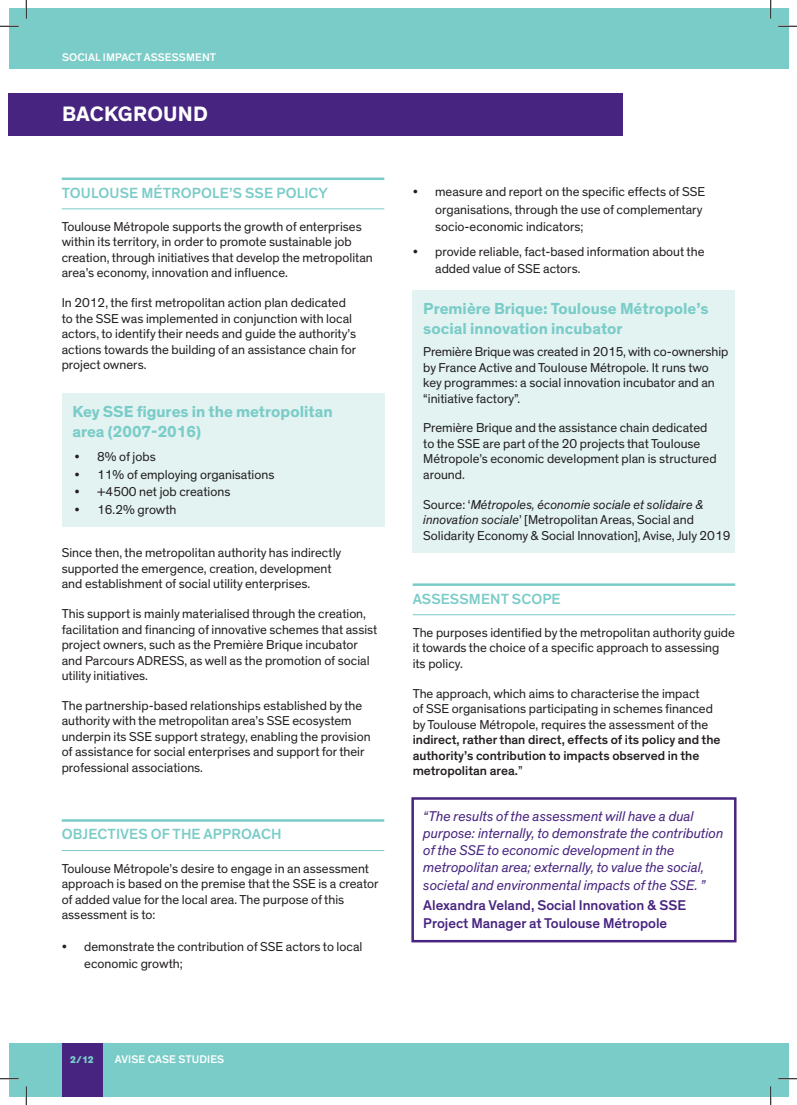
<style>
.page{position:relative;width:797px;height:1105px;background:#fff}
.page>*{position:absolute;margin:0;border:0;box-sizing:border-box;transform-origin:0 0}
.Titre1{font:700 21.25px "Theinhardt";letter-spacing:.01em;color:#fff}
.Titre_3{font:700 16.25px/19.5px "Theinhardt";color:#7accc8}
.Titre_2{font:500 15px "Theinhardt";letter-spacing:.01em;color:#7accc8}
.Citation{font:italic 14.38px/17.2px "Theinhardt";color:#472480}
.Citation_-_source{font:500 14.38px/17.2px "Theinhardt";color:#472480}
.t1{font:13.12px/15.5px "Theinhardt";color:#231f20}
.t2{font:500 11.25px "Theinhardt";letter-spacing:.01em;color:#fff}
.t3{font:800 10px "Theinhardt";color:#7accc8}
.s1{font-style:italic}
.s2{font-weight:500}
</style>
<div class="page">
<div style="left:9px;top:94px;width:613px;height:42px;background:#472480"></div>
<div style="left:9px;top:9px;width:779px;height:60px;background:#7accc8"></div>
<div style="left:9px;top:1043px;width:779px;height:53px;background:#7accc8"></div>
<div style="left:62px;top:1043px;width:40px;height:53px;background:#472480"></div>
<hr style="left:62px;top:178px;width:322px;height:2px;background:#7accc8">
<hr style="left:62px;top:208px;width:322px;height:1px;background:#7accc8">
<div style="left:62px;top:393px;width:322px;height:57px;background:#e2f3f2"></div>
<div style="left:62px;top:440px;width:322px;height:34px;background:#e2f3f2"></div>
<div style="left:62px;top:457px;width:322px;height:35px;background:#e2f3f2"></div>
<div style="left:62px;top:492px;width:322px;height:35px;background:#e2f3f2"></div>
<hr style="left:62px;top:819px;width:322px;height:3px;background:#7accc8">
<hr style="left:62px;top:850px;width:322px;height:1px;background:#7accc8">
<div style="left:412px;top:290px;width:323px;height:57px;background:#e2f3f2"></div>
<div style="left:412px;top:335px;width:323px;height:81px;background:#e2f3f2"></div>
<div style="left:412px;top:411px;width:323px;height:81px;background:#e2f3f2"></div>
<div style="left:412px;top:487px;width:323px;height:66px;background:#e2f3f2"></div>
<hr style="left:412px;top:583px;width:323px;height:3px;background:#7accc8">
<hr style="left:412px;top:614px;width:323px;height:1px;background:#7accc8">
<div style="left:411px;top:797px;width:325px;height:145px;border:2px solid #472480"></div>
<svg style="left:0;top:25px;width:19px;height:2px"></svg>
<svg style="left:778px;top:25px;width:19px;height:2px"></svg>
<svg style="left:0;top:1078px;width:19px;height:1px"></svg>
<svg style="left:778px;top:1078px;width:19px;height:1px"></svg>
<svg style="left:25px;top:0;width:2px;height:19px"></svg>
<svg style="left:25px;top:1086px;width:2px;height:19px"></svg>
<svg style="left:770px;top:0;width:1px;height:19px"></svg>
<svg style="left:770px;top:1086px;width:1px;height:19px"></svg>
<p class="t2" style="left:62px;top:50px;width:156px">SOCIAL IMPACT ASSESSMENT</p>
<p class="Titre1" style="left:62px;top:101px;width:147px">BACKGROUND</p>
<p class="Titre_2" style="left:62px;top:184px;width:267px">TOULOUSE MÉTROPOLE’S SSE POLICY</p>
<p class="t1" style="left:62px;top:219px;width:312px">Toulouse Métropole supports the growth of enterprises within its territory, in order to promote sustainable job creation, through initiatives that develop the metropolitan area’s economy, innovation and influence.</p>
<p class="t1" style="left:62px;top:295px;width:296px">In 2012, the first metropolitan action plan dedicated to the SSE was implemented in conjunction with local actors, to identify their needs and guide the authority’s actions towards the building of an assistance chain for project owners.</p>
<p class="Titre_3" style="left:72px;top:402px;width:262px">Key SSE figures in the metropolitan area (2007-2016)</p>
<p class="t1" style="left:75px;top:449px;width:83px">• 8% of jobs</p>
<p class="t1" style="left:75px;top:467px;width:201px">• 11% of employing organisations</p>
<p class="t1" style="left:75px;top:484px;width:157px">• +4500 net job creations</p>
<p class="t1" style="left:75px;top:502px;width:103px">• 16.2% growth</p>
<p class="t1" style="left:62px;top:546px;width:281px">Since then, the metropolitan authority has indirectly supported the emergence, creation, development and establishment of social utility enterprises.</p>
<p class="t1" style="left:62px;top:606px;width:317px">This support is mainly materialised through the creation, facilitation and financing of innovative schemes that assist project owners, such as the Première Brique incubator and Parcours ADRESS, as well as the promotion of social utility initiatives.</p>
<p class="t1" style="left:62px;top:698px;width:310px">The partnership-based relationships established by the authority with the metropolitan area’s SSE ecosystem underpin its SSE support strategy, enabling the provision of assistance for social enterprises and support for their professional associations.</p>
<p class="Titre_2" style="left:62px;top:825px;width:221px">OBJECTIVES OF THE APPROACH</p>
<p class="t1" style="left:62px;top:861px;width:318px">Toulouse Métropole’s desire to engage in an assessment approach is based on the premise that the SSE is a creator of added value for the local area. The purpose of this assessment is to:</p>
<p class="t1" style="left:84px;top:938px;width:280px;line-height:17.5px;text-indent:-22px">• demonstrate the contribution of SSE actors to local economic growth;</p>
<p class="t3" style="left:70px;top:1053px;width:25px">2/12</p>
<p class="t2" style="left:115px;top:1052px;width:111px">AVISE CASE STUDIES</p>
<p class="t1" style="left:435px;top:183px;width:271px;line-height:17.5px;text-indent:-22px">• measure and report on the specific effects of SSE organisations, through the use of complementary socio-economic indicators;</p>
<p class="t1" style="left:435px;top:243px;width:271px;line-height:17.5px;text-indent:-22px">• provide reliable, fact-based information about the added value of SSE actors.</p>
<p class="Titre_3" style="left:423px;top:299px;width:287px">Première Brique: Toulouse Métropole’s social innovation incubator</p>
<p class="t1" style="left:423px;top:344px;width:306px">Première Brique was created in 2015, with co-ownership by France Active and Toulouse Métropole. It runs two key programmes: a social innovation incubator and an “initiative factory”.</p>
<p class="t1" style="left:423px;top:421px;width:295px">Première Brique and the assistance chain dedicated to the SSE are part of the 20 projects that Toulouse Métropole’s economic development plan is structured around.</p>
<p class="t1" style="left:423px;top:497px;width:309px">Source: ‘<span class="s1">Métropoles, économie sociale et solidaire &amp; innovation sociale</span>’ [Metropolitan Areas, Social and<br>Solidarity Economy &amp; Social Innovation], Avise, July 2019</p>
<p class="Titre_2" style="left:413px;top:590px;width:150px">ASSESSMENT SCOPE</p>
<p class="t1" style="left:412px;top:625px;width:324px">The purposes identified by the metropolitan authority guide it towards the choice of a specific approach to assessing its policy.</p>
<p class="t1" style="left:412px;top:686px;width:309px">The approach, which aims to characterise the impact<br>of SSE organisations participating in schemes financed by Toulouse Métropole, requires the assessment of the <span class="s2">indirect, rather than direct, effects of its policy and the authority’s contribution to impacts observed in the metropolitan area.</span>”</p>
<p class="Citation" style="left:423px;top:807px;width:301px">“The results of the assessment will have a dual purpose: internally, to demonstrate the contribution of the SSE to economic development in the metropolitan area; externally, to value the social, societal and environmental impacts of the SSE. ”</p>
<p class="Citation_-_source" style="left:423px;top:897px;width:264px">Alexandra Veland, Social Innovation &amp; SSE<br>Project Manager at Toulouse Métropole</p>
</div>
